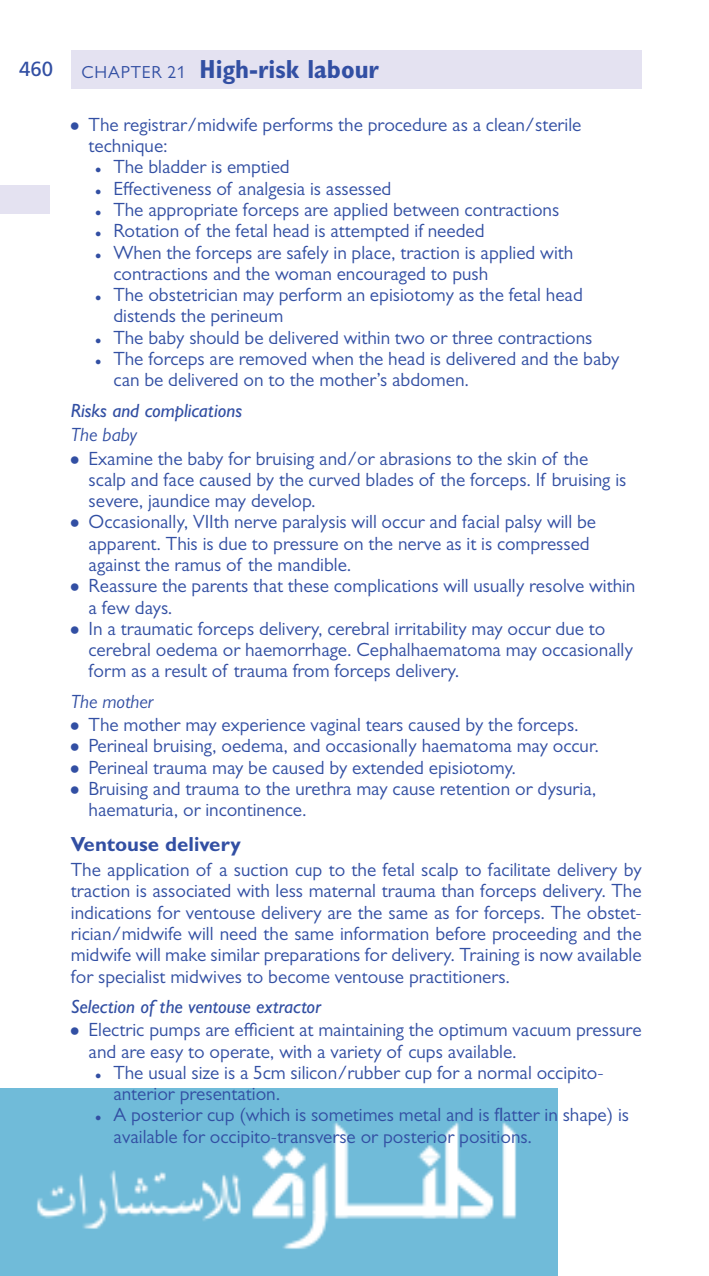
<style>
.page{position:relative;width:709px;height:1276px;background:#fff}
.page>*{position:absolute;margin:0;border:0;box-sizing:border-box;transform-origin:0 0}
.t1{font:700 condensed 26.25px "Gill Sans MT Pro";color:#324fa3}
.BHead{font:700 20.5px "Gill Sans MT Std";color:#324fa3}
.t2{font:20.5px "Frutiger LT Std";color:#324fa3}
.Text{font:19.25px/21.2px "Gill Sans MT Std";color:#324fa3;text-align:justify}
.SubBList{font:19.25px/21.2px "Gill Sans MT Std";color:#324fa3}
.BList{font:19.25px/21.2px "Gill Sans MT Std";color:#324fa3}
.BList2{font:19.25px/21.2px "Gill Sans MT Std";color:#324fa3}
.BList1{font:19.25px/21.2px "Gill Sans MT Std";color:#324fa3}
.SubBList2{font:19.25px/21.2px "Gill Sans MT Std";color:#324fa3}
.SubBList1{font:19.25px/21.2px "Gill Sans MT Std";color:#324fa3}
.CHead{font:italic 500 19.25px "Gill Sans MT Std";color:#324fa3}
.DHead{font:italic 19.25px "Gill Sans MT Std";color:#324fa3}
.DHeadAfterC{font:italic 19.25px "Gill Sans MT Std";color:#324fa3}
.s1{font-family:"Gill Sans MT Std";font-weight:400;font-stretch:normal;font-size:17.5px}
</style>
<div class="page">
<img style="left:0;top:1088px;width:558px;height:188px">
<div style="left:71px;top:50px;width:570px;height:39px;background:#e4e2f1"></div>
<div style="left:0;top:186px;width:49px;height:28px;background:#e4e2f1"></div>
<p class="t2" style="left:19px;top:57px;width:36px">460</p>
<h1 class="t1" style="left:81px;top:54px;width:299px"><span class="s1">Ch apter 21</span> High-risk labour</h1>
<p class="BList2" style="left:89px;top:114px;width:494px;text-indent:-18px">• The registrar/midwife performs the procedure as a clean/sterile technique:</p>
<p class="SubBList1" style="left:96px;top:156px;width:195px">• The bladder is emptied</p>
<p class="SubBList" style="left:96px;top:177px;width:297px">• Effectiveness of analgesia is assessed</p>
<p class="SubBList" style="left:96px;top:199px;width:465px">• The appropriate forceps are applied between contractions</p>
<p class="SubBList" style="left:96px;top:220px;width:390px">• Rotation of the fetal head is attempted if needed</p>
<p class="SubBList" style="left:113px;top:241px;width:461px;text-indent:-18px">• When the forceps are safely in place, traction is applied with contractions and the woman encouraged to push</p>
<p class="SubBList" style="left:113px;top:284px;width:471px;text-indent:-18px">• The obstetrician may perform an episiotomy as the fetal head distends the perineum</p>
<p class="SubBList" style="left:96px;top:326px;width:498px">• The baby should be delivered within two or three contractions</p>
<p class="SubBList2" style="left:113px;top:347px;width:507px;text-indent:-18px">• The forceps are removed when the head is delivered and the baby can be delivered on to the mother’s abdomen.</p>
<p class="CHead" style="left:71px;top:398px;width:173px">Risks and complications</p>
<p class="DHeadAfterC" style="left:71px;top:424px;width:68px">The baby</p>
<p class="BList1" style="left:89px;top:447px;width:539px;text-indent:-18px">• Examine the baby for bruising and/or abrasions to the skin of the scalp and face caused by the curved blades of the forceps. If bruising is severe, jaundice may develop.</p>
<p class="BList" style="left:89px;top:511px;width:509px;text-indent:-18px">• Occasionally, VIIth nerve paralysis will occur and facial palsy will be apparent. This is due to pressure on the nerve as it is compressed against the ramus of the mandible.</p>
<p class="BList" style="left:89px;top:575px;width:548px;text-indent:-18px">• Reassure the parents that these complications will usually resolve within a few days.</p>
<p class="BList2" style="left:89px;top:617px;width:546px;text-indent:-18px">• In a traumatic forceps delivery, cerebral irritability may occur due to cerebral oedema or haemorrhage. Cephalhaematoma may occasionally form as a result of trauma from forceps delivery.</p>
<p class="DHead" style="left:71px;top:690px;width:84px">The mother</p>
<p class="BList1" style="left:71px;top:714px;width:509px">• The mother may experience vaginal tears caused by the forceps.</p>
<p class="BList" style="left:71px;top:735px;width:529px">• Perineal bruising, oedema, and occasionally haematoma may occur.</p>
<p class="BList" style="left:71px;top:756px;width:447px">• Perineal trauma may be caused by extended episiotomy.</p>
<p class="BList2" style="left:89px;top:777px;width:509px;text-indent:-18px">• Bruising and trauma to the urethra may cause retention or dysuria, haematuria, or incontinence.</p>
<p class="BHead" style="left:71px;top:832px;width:171px">Ventouse delivery</p>
<p class="Text" style="left:71px;top:859px;width:572px">The application of a suction cup to the fetal scalp to facilitate delivery by traction is associated with less maternal trauma than forceps delivery. The indications for ventouse delivery are the same as for forceps. The obstet&shy;rician/midwife will need the same information before proceeding and the midwife will make similar preparations for delivery. Training is now available for specialist midwives to become ventouse practitioners.</p>
<p class="CHead" style="left:71px;top:995px;width:252px">Selection of the ventouse extractor</p>
<p class="BList1" style="left:89px;top:1019px;width:554px;text-indent:-18px">• Electric pumps are efficient at maintaining the optimum vacuum pressure and are easy to operate, with a variety of cups available.</p>
<p class="SubBList1" style="left:113px;top:1061px;width:492px;text-indent:-18px">• The usual size is a 5cm silicon/rubber cup for a normal occipito&shy;anterior presentation.</p>
<p class="SubBList2" style="left:113px;top:1104px;width:517px;text-indent:-18px">• A posterior cup (which is sometimes metal and is flatter in shape) is available for occipito-transverse or posterior positions.</p>
</div>
